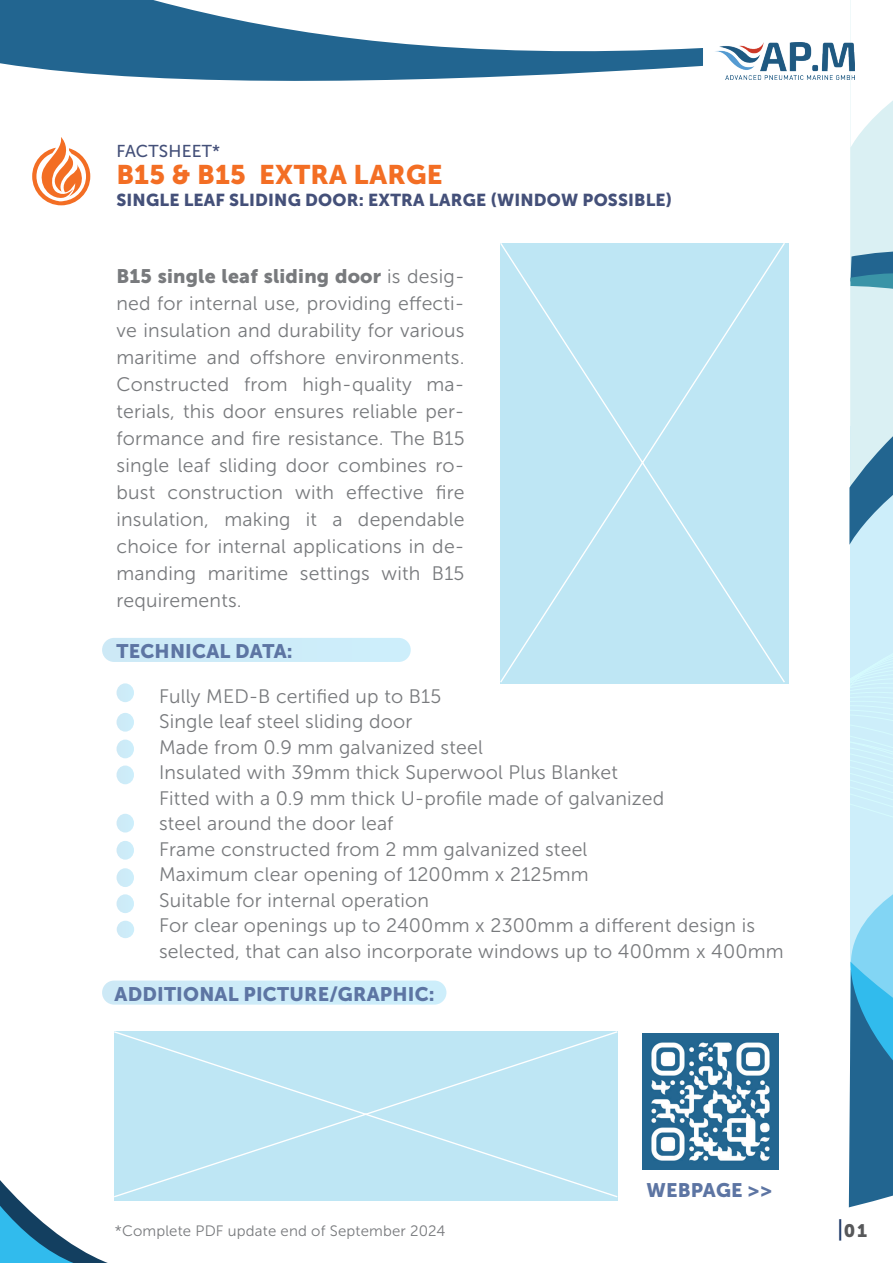
<style>
.page{position:relative;width:893px;height:1263px;background:#fff}
.page>*{position:absolute;margin:0;border:0;box-sizing:border-box;transform-origin:0 0}
.t1{font:26.85px "Museo Sans 900";letter-spacing:.01em;color:#f36e24}
.t2{font:19.5px/27px "Museo Sans 300";letter-spacing:.01em;color:#787a7d;text-align:justify}
.t3{font:19.5px "Museo Sans 900";letter-spacing:.01em;color:#5d75a3}
.t4{font:19.5px "Museo Sans 900";letter-spacing:.01em;color:#787a7d}
.t5{font:18px "Museo Sans 900";color:#57585a}
.t6{font:17.25px "Museo Sans 900";letter-spacing:.01em;color:#445079}
.t7{font:17.25px "Museo Sans 500";letter-spacing:.01em;color:#445079}
.t8{font:15px "Museo Sans 300";letter-spacing:.01em;color:#787a7d}
.s1{font-family:"Museo Sans 300"}
.s2{font-family:"Museo Sans 500";font-size:22.5px;color:#1b3666}
</style>
<div class="page">
<div style="left:851px;top:426px;width:42px;height:628px;background:#cdeefa"></div>
<svg style="left:849px;top:0;width:44px;height:545px"></svg>
<svg style="left:848px;top:626px;width:45px;height:582px"></svg>
<div style="left:102px;top:638px;width:309px;height:24px;background:#cdecf8;border-radius:12px"></div>
<svg style="left:0;top:1180px;width:108px;height:83px"></svg>
<svg style="left:0;top:0;width:703px;height:81px;fill:#226590"></svg>
<div style="left:117px;top:683px;width:17px;height:19px;background:#cdecf8;border-radius:50%"></div>
<div style="left:117px;top:713px;width:17px;height:19px;background:#cdecf8;border-radius:50%"></div>
<div style="left:117px;top:739px;width:17px;height:19px;background:#cdecf8;border-radius:50%"></div>
<div style="left:117px;top:765px;width:17px;height:19px;background:#cdecf8;border-radius:50%"></div>
<div style="left:117px;top:814px;width:17px;height:18px;background:#cdecf8;border-radius:50%"></div>
<div style="left:117px;top:868px;width:17px;height:19px;background:#cdecf8;border-radius:50%"></div>
<div style="left:117px;top:894px;width:17px;height:19px;background:#cdecf8;border-radius:50%"></div>
<div style="left:117px;top:841px;width:17px;height:19px;background:#cdecf8;border-radius:50%"></div>
<div style="left:102px;top:980px;width:344px;height:25px;background:#cdecf8;border-radius:12px"></div>
<svg style="left:32px;top:137px;width:59px;height:68px"></svg>
<img style="left:715px;top:43px;width:139px;height:36px">
<img style="left:642px;top:1034px;width:136px;height:135px">
<div style="left:117px;top:921px;width:17px;height:17px;background:#cdebf8;border-radius:50%"></div>
<div style="left:500px;top:243px;width:286px;height:441px;background:#bee6f4"></div>
<div style="left:114px;top:1031px;width:504px;height:167px;background:#bee6f4"></div>
<p class="t7" style="left:116px;top:142px;width:105px">FACTSHEET*</p>
<h1 class="t1" style="left:116px;top:159px;width:328px">B15 &amp; B15 EXTRA LARGE</h1>
<p class="t6" style="left:116px;top:190px;width:557px">SINGLE LEAF SLIDING DOOR: EXTRA LARGE (WINDOW POSSIBLE)</p>
<p class="t4" style="left:117px;top:265px;width:350px">B15 single leaf sliding door <span class="s1">is desig-</span></p>
<p class="t2" style="left:117px;top:289px;width:350px">ned for internal use, providing effecti&shy;ve insulation and durability for various maritime and offshore environments.<br>Constructed from high-quality ma&shy;terials, this door ensures reliable per&shy;formance and fire resistance. The B15 single leaf sliding door combines ro&shy;bust construction with effective fire insulation, making it a dependable choice for internal applications in de&shy;manding maritime settings with B15 requirements.</p>
<p class="t3" style="left:117px;top:640px;width:178px">TECHNICAL DATA:</p>
<p class="t2" style="left:159px;top:683px;width:626px;line-height:25.5px;text-align:left">Fully MED-B certified up to B15<br>Single leaf steel sliding door<br>Made from 0.9 mm galvanized steel<br>Insulated with 39mm thick Superwool Plus Blanket<br>Fitted with a 0.9 mm thick U-profile made of galvanized<br>steel around the door leaf<br>Frame constructed from 2 mm galvanized steel<br>Maximum clear opening of 1200mm x 2125mm<br>Suitable for internal operation<br>For clear openings up to 2400mm x 2300mm a different design is selected, that can also incorporate windows up to 400mm x 400mm</p>
<p class="t3" style="left:115px;top:983px;width:322px">ADDITIONAL PICTURE/GRAPHIC:</p>
<p class="t8" style="left:115px;top:1223px;width:332px">*Complete PDF update end of September 2024</p>
<p class="t3" style="left:646px;top:1179px;width:127px">WEBPAGE &gt;&gt;</p>
<p class="t5" style="left:837px;top:1221px;width:32px"><span class="s2">|</span>01</p>
</div>
